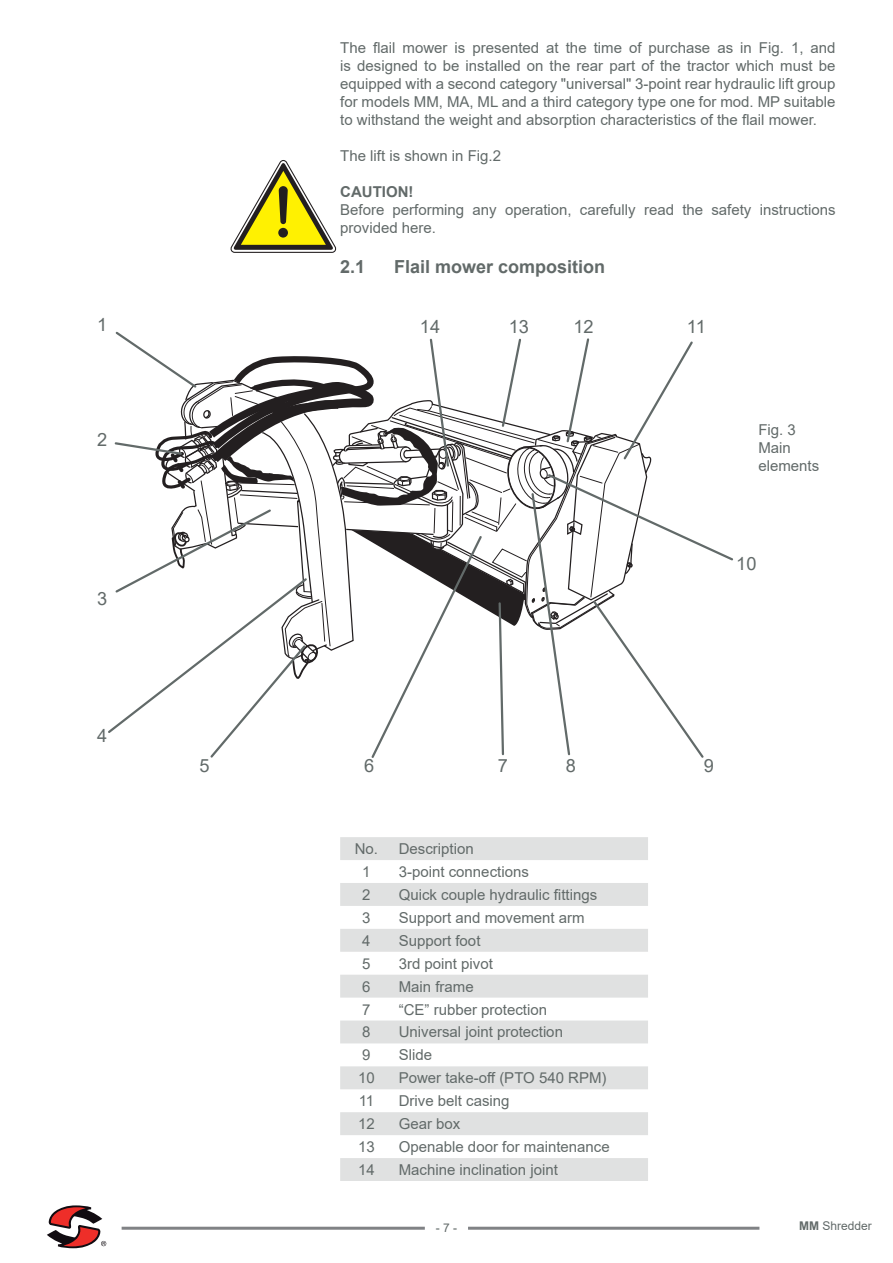
<style>
.page{position:relative;width:893px;height:1263px;background:#fff}
.page>*{position:absolute;margin:0;border:0;box-sizing:border-box;transform-origin:0 0}
.Corpo_paragrafo{font:18.15px "Arial";color:#626a69}
.t1{font:700 18px "Arial";color:#626a69}
.Corpo_paragrafo-2{font:15px/18px "Arial";color:#626a69}
.Titolo_3{font:700 15px "Arial";color:#626a69}
.t2{font:12px "Arial";color:#626a69}
.s1{font-weight:700}
</style>
<div class="page">
<svg style="left:47px;top:1205px;width:59px;height:43px"></svg>
<hr style="left:122px;top:1227px;width:303px;height:3px;background:#808285">
<hr style="left:468px;top:1227px;width:291px;height:3px;background:#808285">
<svg style="left:340px;top:837px;width:308px;height:344px;fill:#e0e1e1"></svg>
<svg style="left:230px;top:160px;width:107px;height:93px"></svg>
<svg style="left:108px;top:331px;width:625px;height:427px"></svg>
<p class="Corpo_paragrafo-2" style="left:340px;top:39px;width:497px;text-align:justify">The flail mower is presented at the time of purchase as in Fig. 1, and is designed to be installed on the rear part of the tractor which must be equipped with a second category "universal" 3-point rear hydraulic lift group for models MM, MA, ML and a third category type one for mod. MP suitable to withstand the weight and absorption characteristics of the flail mower.</p>
<p class="Corpo_paragrafo-2" style="left:340px;top:147px;width:162px">The lift is shown in Fig.2</p>
<p class="Titolo_3" style="left:340px;top:182px;width:75px">CAUTION!</p>
<p class="Corpo_paragrafo-2" style="left:340px;top:201px;width:497px">Before performing any operation, carefully read the safety instructions provided here.</p>
<p class="t1" style="left:340px;top:254px;width:27px">2.1</p>
<p class="t1" style="left:394px;top:254px;width:213px">Flail mower composition</p>
<p class="Corpo_paragrafo" style="left:97px;top:312px;width:12px">1</p>
<p class="Corpo_paragrafo" style="left:420px;top:314px;width:22px">14</p>
<p class="Corpo_paragrafo" style="left:573px;top:314px;width:22px">12</p>
<p class="Corpo_paragrafo" style="left:687px;top:314px;width:20px">11</p>
<p class="Corpo_paragrafo" style="left:509px;top:314px;width:22px">13</p>
<p class="Corpo_paragrafo" style="left:97px;top:427px;width:12px">2</p>
<p class="Corpo_paragrafo" style="left:97px;top:586px;width:12px">3</p>
<p class="Corpo_paragrafo-2" style="left:758px;top:421px;width:39px">Fig. 3</p>
<p class="Corpo_paragrafo-2" style="left:758px;top:439px;width:62px">Main elements</p>
<p class="Corpo_paragrafo" style="left:736px;top:551px;width:22px">10</p>
<p class="Corpo_paragrafo" style="left:97px;top:723px;width:12px">4</p>
<p class="Corpo_paragrafo" style="left:199px;top:753px;width:12px">5</p>
<p class="Corpo_paragrafo" style="left:364px;top:753px;width:12px">6</p>
<p class="Corpo_paragrafo" style="left:498px;top:753px;width:12px">7</p>
<p class="Corpo_paragrafo" style="left:566px;top:753px;width:12px">8</p>
<p class="Corpo_paragrafo" style="left:704px;top:753px;width:12px">9</p>
<p class="Corpo_paragrafo-2" style="left:355px;top:840px;width:25px">No.</p>
<p class="Corpo_paragrafo-2" style="left:399px;top:840px;width:77px">Description</p>
<p class="Corpo_paragrafo-2" style="left:362px;top:863px;width:10px">1</p>
<p class="Corpo_paragrafo-2" style="left:399px;top:863px;width:132px">3-point connections</p>
<p class="Corpo_paragrafo-2" style="left:362px;top:885px;width:10px">2</p>
<p class="Corpo_paragrafo-2" style="left:399px;top:885px;width:200px">Quick couple hydraulic fittings</p>
<p class="Corpo_paragrafo-2" style="left:362px;top:908px;width:10px">3</p>
<p class="Corpo_paragrafo-2" style="left:399px;top:908px;width:187px">Support and movement arm</p>
<p class="Corpo_paragrafo-2" style="left:362px;top:931px;width:10px">4</p>
<p class="Corpo_paragrafo-2" style="left:399px;top:931px;width:83px">Support foot</p>
<p class="Corpo_paragrafo-2" style="left:362px;top:954px;width:10px">5</p>
<p class="Corpo_paragrafo-2" style="left:399px;top:954px;width:96px">3rd point pivot</p>
<p class="Corpo_paragrafo-2" style="left:362px;top:977px;width:10px">6</p>
<p class="Corpo_paragrafo-2" style="left:399px;top:977px;width:77px">Main frame</p>
<p class="Corpo_paragrafo-2" style="left:362px;top:1000px;width:10px">7</p>
<p class="Corpo_paragrafo-2" style="left:399px;top:1000px;width:150px">“CE” rubber protection</p>
<p class="Corpo_paragrafo-2" style="left:362px;top:1023px;width:10px">8</p>
<p class="Corpo_paragrafo-2" style="left:399px;top:1023px;width:166px">Universal joint protection</p>
<p class="Corpo_paragrafo-2" style="left:362px;top:1046px;width:10px">9</p>
<p class="Corpo_paragrafo-2" style="left:399px;top:1046px;width:35px">Slide</p>
<p class="Corpo_paragrafo-2" style="left:358px;top:1069px;width:18px">10</p>
<p class="Corpo_paragrafo-2" style="left:399px;top:1069px;width:209px">Power take-off (PTO 540 RPM)</p>
<p class="Corpo_paragrafo-2" style="left:359px;top:1092px;width:17px">11</p>
<p class="Corpo_paragrafo-2" style="left:399px;top:1092px;width:112px">Drive belt casing</p>
<p class="Corpo_paragrafo-2" style="left:358px;top:1115px;width:18px">12</p>
<p class="Corpo_paragrafo-2" style="left:399px;top:1115px;width:63px">Gear box</p>
<p class="Corpo_paragrafo-2" style="left:358px;top:1138px;width:18px">13</p>
<p class="Corpo_paragrafo-2" style="left:399px;top:1138px;width:212px">Openable door for maintenance</p>
<p class="Corpo_paragrafo-2" style="left:358px;top:1160px;width:18px">14</p>
<p class="Corpo_paragrafo-2" style="left:399px;top:1160px;width:161px">Machine inclination joint</p>
<p class="t2" style="left:436px;top:1220px;width:23px">- 7 -</p>
<p class="t2" style="left:799px;top:1218px;width:74px"><span class="s1">MM</span> Shredder</p>
</div>
